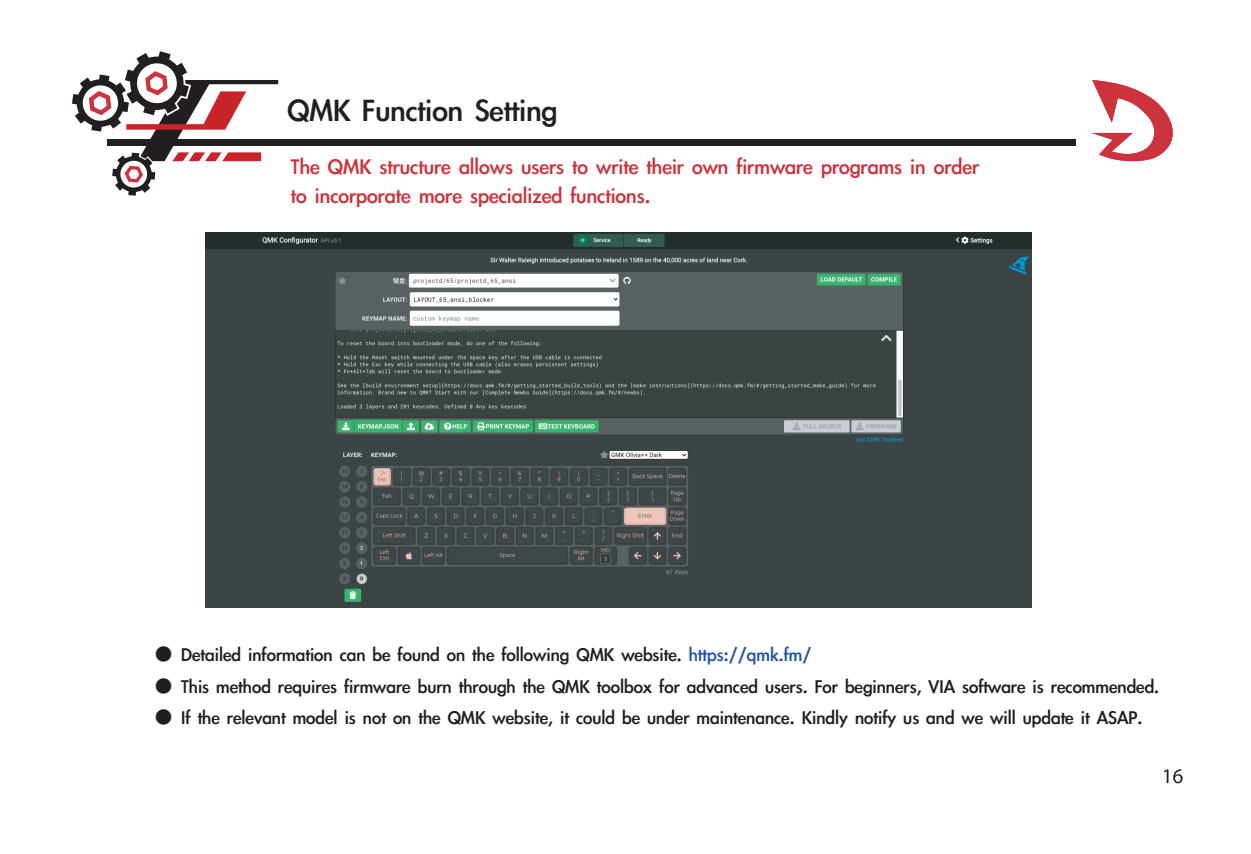
<style>
.page{position:relative;width:1251px;height:854px;background:#fff}
.page>*{position:absolute;margin:0;border:0;box-sizing:border-box;transform-origin:0 0}
.t1{font:35px "Li Gothic Med";color:#231f20}
.t2{font:24.15px/29.1px "Li Gothic Med";color:#cc333c}
.t3{font:21px "Li Gothic Med";color:#231f20}
.s1{color:#2356a6}
</style>
<div class="page">
<svg style="left:1164px;top:769px;width:18px;height:14px"></svg>
<svg style="left:1092px;top:80px;width:81px;height:81px"></svg>
<div style="left:107px;top:139px;width:968px;height:6px;background:#231f20"></div>
<svg style="left:72px;top:51px;width:206px;height:145px"></svg>
<img style="left:205px;top:233px;width:825px;height:374px">
<h1 class="t1" style="left:287px;top:91px;width:271px">QMK Function Setting</h1>
<p class="t2" style="left:291px;top:152px;width:689px">The QMK structure allows users to write their own firmware programs in order to incorporate more specialized functions.</p>
<p class="t3" style="left:153px;top:643px;width:659px">● Detailed information can be found on the following QMK website. <span class="s1">https://qmk.fm/</span></p>
<p class="t3" style="left:153px;top:675px;width:1007px">● This method requires firmware burn through the QMK toolbox for advanced users. For beginners, VIA software is recommended.</p>
<p class="t3" style="left:153px;top:706px;width:990px">● If the relevant model is not on the QMK website, it could be under maintenance. Kindly notify us and we will update it ASAP.</p>
</div>
